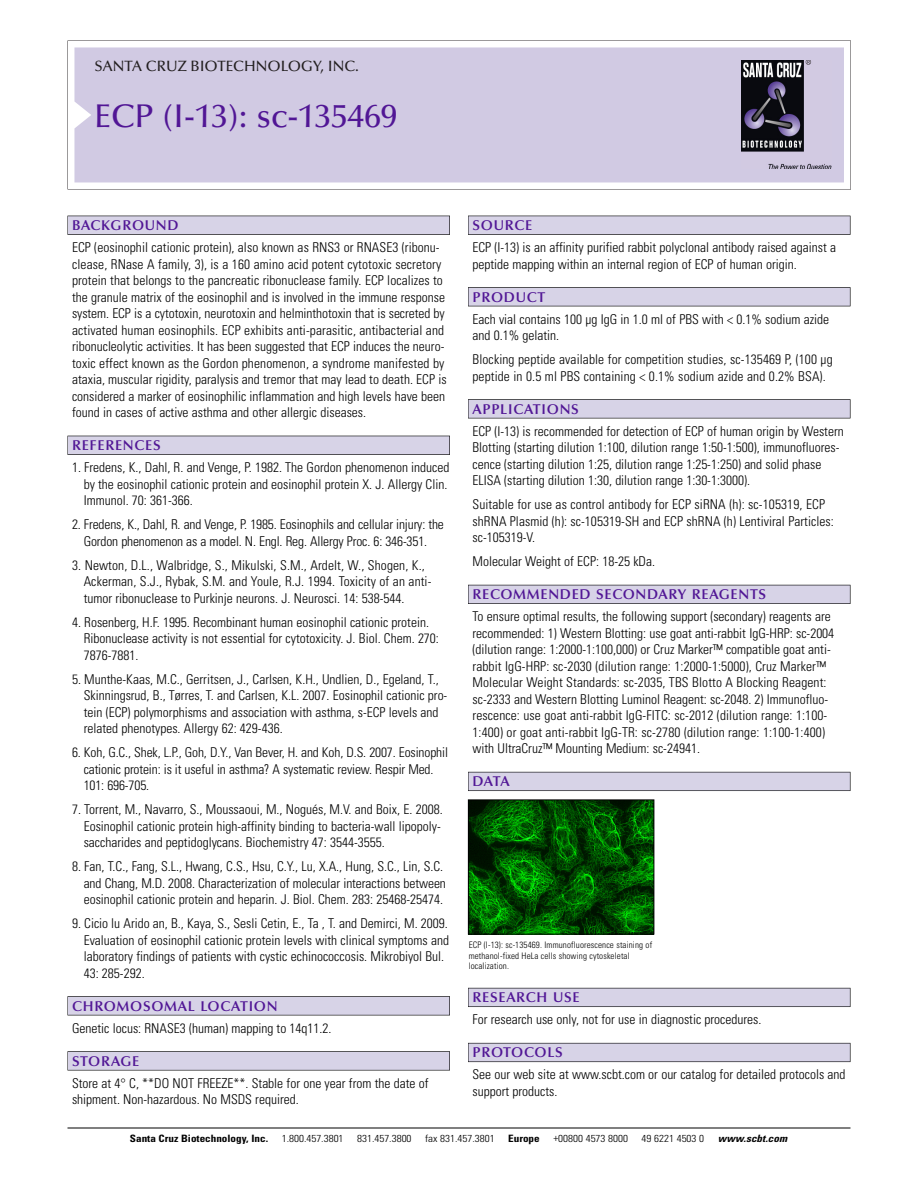
<style>
.page{position:relative;width:918px;height:1188px;background:#fff}
.page>*{position:absolute;margin:0;border:0;box-sizing:border-box;transform-origin:0 0}
.t1{font:500 33px "Optima";color:#511695}
.t2{font:500 15px "Optima";color:#231f20}
.t3{font:600 14.25px "Optima";letter-spacing:.05em;color:#511695}
.t4{font:300 condensed 13.5px/16.5px "Univers";color:#000}
.t5{font:300 condensed 10.2px "Univers";color:#000;scale:1.1 1}
.t6{font:700 condensed 10.2px "Univers";color:#000;scale:1.1 1}
.t7{font:italic 700 condensed 10.2px "Univers";letter-spacing:.005em;color:#000;scale:1.1 1}
.t8{font:300 condensed 9px/10.5px "Univers";letter-spacing:.015em;color:#000}
</style>
<div class="page">
<svg style="left:68px;top:40px;width:783px;height:149px"></svg>
<div style="left:74px;top:47px;width:770px;height:135px;background:#d1cae3"></div>
<img style="left:741px;top:60px;width:90px;height:108px">
<div style="left:68px;top:216px;width:382px;height:19px;background:#525155"></div>
<div style="left:68px;top:216px;width:381px;height:18px;background:#d7d3e7"></div>
<div style="left:68px;top:436px;width:382px;height:19px;background:#515055"></div>
<div style="left:68px;top:436px;width:381px;height:18px;background:#d7d3e7"></div>
<div style="left:68px;top:996px;width:382px;height:19px;background:#545357"></div>
<div style="left:68px;top:997px;width:381px;height:18px;background:#d7d3e7"></div>
<div style="left:68px;top:1051px;width:382px;height:19px;background:#575759"></div>
<div style="left:68px;top:1052px;width:381px;height:18px;background:#d7d3e7"></div>
<div style="left:468px;top:216px;width:382px;height:19px;background:#525155"></div>
<div style="left:468px;top:216px;width:382px;height:18px;background:#d7d3e7"></div>
<div style="left:468px;top:287px;width:382px;height:19px;background:#525155"></div>
<div style="left:468px;top:288px;width:382px;height:18px;background:#d7d3e7"></div>
<div style="left:468px;top:399px;width:382px;height:19px;background:#545357"></div>
<div style="left:468px;top:400px;width:382px;height:18px;background:#d7d3e7"></div>
<div style="left:468px;top:585px;width:382px;height:19px;background:#54535a"></div>
<div style="left:468px;top:585px;width:382px;height:18px;background:#d7d3e7"></div>
<div style="left:468px;top:772px;width:382px;height:19px;background:#5b5a62"></div>
<div style="left:468px;top:772px;width:382px;height:18px;background:#d7d3e7"></div>
<div style="left:468px;top:988px;width:382px;height:19px;background:#5b5a62"></div>
<div style="left:468px;top:988px;width:382px;height:18px;background:#d7d3e7"></div>
<div style="left:468px;top:1043px;width:382px;height:19px;background:#66646e"></div>
<div style="left:468px;top:1043px;width:382px;height:18px;background:#d7d3e7"></div>
<hr style="left:68px;top:1128px;width:782px;height:1px;background:#000">
<img style="left:470px;top:802px;width:182px;height:130px">
<div style="left:468px;top:800px;width:186px;height:134px;border:1px solid #000"></div>
<p class="t2" style="left:94px;top:61px;width:266px">SANTA CRUZ BIOTECHNOLOGY, INC.</p>
<h1 class="t1" style="left:94px;top:103px;width:304px">ECP (I-13): sc-135469</h1>
<p class="t3" style="left:72px;top:219px;width:108px">BACKGROUND</p>
<p class="t4" style="left:72px;top:240px;width:376px">ECP (eosinophil cationic protein), also known as RNS3 or RNASE3 (ribonu&shy;clease, RNase A family, 3), is a 160 amino acid potent cytotoxic secretory protein that belongs to the pancreatic ribonuclease family. ECP localizes to the granule matrix of the eosinophil and is involved in the immune response system. ECP is a cytotoxin, neurotoxin and helminthotoxin that is secreted by activated human eosinophils. ECP exhibits anti-parasitic, antibacterial and ribonucleolytic activities. It has been suggested that ECP induces the neuro&shy;toxic effect known as the Gordon phenomenon, a syndrome manifested by ataxia, muscular rigidity, paralysis and tremor that may lead to death. ECP is considered a marker of eosinophilic inflammation and high levels have been found in cases of active asthma and other allergic diseases.</p>
<p class="t3" style="left:72px;top:440px;width:90px">REFERENCES</p>
<p class="t4" style="left:84px;top:460px;width:367px;text-indent:-12px">1. Fredens, K., Dahl, R. and Venge, P. 1982. The Gordon phenomenon induced by the eosinophil cationic protein and eosinophil protein X. J. Allergy Clin.<br>Immunol. 70: 361-366.</p>
<p class="t4" style="left:72px;top:517px;width:373px;text-align:center">2. Fredens, K., Dahl, R. and Venge, P. 1985. Eosinophils and cellular injury: the<br>Gordon phenomenon as a model. N. Engl. Reg. Allergy Proc. 6: 346-351.</p>
<p class="t4" style="left:84px;top:558px;width:349px;text-indent:-12px">3. Newton, D.L., Walbridge, S., Mikulski, S.M., Ardelt, W., Shogen, K.,<br>Ackerman, S.J., Rybak, S.M. and Youle, R.J. 1994. Toxicity of an anti&shy;tumor ribonuclease to Purkinje neurons. J. Neurosci. 14: 538-544.</p>
<p class="t4" style="left:84px;top:615px;width:357px;text-indent:-12px">4. Rosenberg, H.F. 1995. Recombinant human eosinophil cationic protein.<br>Ribonuclease activity is not essential for cytotoxicity. J. Biol. Chem. 270:<br>7876-7881.</p>
<p class="t4" style="left:84px;top:672px;width:365px;text-indent:-12px">5. Munthe-Kaas, M.C., Gerritsen, J., Carlsen, K.H., Undlien, D., Egeland, T., Skinningsrud, B., Tørres, T. and Carlsen, K.L. 2007. Eosinophil cationic pro&shy;tein (ECP) polymorphisms and association with asthma, s-ECP levels and related phenotypes. Allergy 62: 429-436.</p>
<p class="t4" style="left:84px;top:745px;width:366px;text-indent:-12px">6. Koh, G.C., Shek, L.P., Goh, D.Y., Van Bever, H. and Koh, D.S. 2007. Eosinophil cationic protein: is it useful in asthma? A systematic review. Respir Med.<br>101: 696-705.</p>
<p class="t4" style="left:84px;top:802px;width:360px;text-indent:-12px">7. Torrent, M., Navarro, S., Moussaoui, M., Nogués, M.V. and Boix, E. 2008.<br>Eosinophil cationic protein high-affinity binding to bacteria-wall lipopoly&shy;saccharides and peptidoglycans. Biochemistry 47: 3544-3555.</p>
<p class="t4" style="left:84px;top:859px;width:364px;text-indent:-12px">8. Fan, T.C., Fang, S.L., Hwang, C.S., Hsu, C.Y., Lu, X.A., Hung, S.C., Lin, S.C. and Chang, M.D. 2008. Characterization of molecular interactions between eosinophil cationic protein and heparin. J. Biol. Chem. 283: 25468-25474.</p>
<p class="t4" style="left:84px;top:916px;width:367px;text-indent:-12px">9. Cicio lu Arido an, B., Kaya, S., Sesli Cetin, E., Ta , T. and Demirci, M. 2009.<br>Evaluation of eosinophil cationic protein levels with clinical symptoms and laboratory findings of patients with cystic echinococcosis. Mikrobiyol Bul.<br>43: 285-292.</p>
<p class="t3" style="left:72px;top:1000px;width:207px">CHROMOSOMAL LOCATION</p>
<p class="t4" style="left:72px;top:1021px;width:261px">Genetic locus: RNASE3 (human) mapping to 14q11.2.</p>
<p class="t3" style="left:72px;top:1055px;width:69px">STORAGE</p>
<p class="t4" style="left:72px;top:1076px;width:358px">Store at 4° C, **DO NOT FREEZE**. Stable for one year from the date of shipment. Non-hazardous. No MSDS required.</p>
<p class="t3" style="left:473px;top:219px;width:61px">SOURCE</p>
<p class="t4" style="left:473px;top:240px;width:365px">ECP (I-13) is an affinity purified rabbit polyclonal antibody raised against a peptide mapping within an internal region of ECP of human origin.</p>
<p class="t3" style="left:473px;top:291px;width:74px">PRODUCT</p>
<p class="t4" style="left:473px;top:312px;width:358px">Each vial contains 100 µg IgG in 1.0 ml of PBS with &lt; 0.1% sodium azide and 0.1% gelatin.</p>
<p class="t4" style="left:473px;top:352px;width:362px">Blocking peptide available for competition studies, sc-135469 P, (100 µg peptide in 0.5 ml PBS containing &lt; 0.1% sodium azide and 0.2% BSA).</p>
<p class="t3" style="left:473px;top:403px;width:108px">APPLICATIONS</p>
<p class="t4" style="left:473px;top:424px;width:373px">ECP (I-13) is recommended for detection of ECP of human origin by Western Blotting (starting dilution 1:100, dilution range 1:50-1:500), immunofluores&shy;cence (starting dilution 1:25, dilution range 1:25-1:250) and solid phase ELISA (starting dilution 1:30, dilution range 1:30-1:3000).</p>
<p class="t4" style="left:473px;top:497px;width:363px">Suitable for use as control antibody for ECP siRNA (h): sc-105319, ECP shRNA Plasmid (h): sc-105319-SH and ECP shRNA (h) Lentiviral Particles: sc-105319-V.</p>
<p class="t4" style="left:473px;top:554px;width:184px">Molecular Weight of ECP: 18-25 kDa.</p>
<p class="t3" style="left:473px;top:589px;width:295px">RECOMMENDED SECONDARY REAGENTS</p>
<p class="t4" style="left:473px;top:609px;width:363px">To ensure optimal results, the following support (secondary) reagents are recommended: 1) Western Blotting: use goat anti-rabbit IgG-HRP: sc-2004 (dilution range: 1:2000-1:100,000) or Cruz Marker™ compatible goat anti&shy;rabbit IgG-HRP: sc-2030 (dilution range: 1:2000-1:5000), Cruz Marker™ Molecular Weight Standards: sc-2035, TBS Blotto A Blocking Reagent: sc-2333 and Western Blotting Luminol Reagent: sc-2048. 2) Immunofluo&shy;rescence: use goat anti-rabbit IgG-FITC: sc-2012 (dilution range: 1:100- 1:400) or goat anti-rabbit IgG-TR: sc-2780 (dilution range: 1:100-1:400) with UltraCruz™ Mounting Medium: sc-24941.</p>
<p class="t3" style="left:473px;top:776px;width:39px">DATA</p>
<p class="t8" style="left:469px;top:941px;width:185px">ECP (I-13): sc-135469. Immunofluorescence staining of methanol-fixed HeLa cells showing cytoskeletal localization.</p>
<p class="t3" style="left:473px;top:992px;width:109px">RESEARCH USE</p>
<p class="t4" style="left:473px;top:1012px;width:290px">For research use only, not for use in diagnostic procedures.</p>
<p class="t3" style="left:473px;top:1047px;width:92px">PROTOCOLS</p>
<p class="t4" style="left:473px;top:1067px;width:375px">See our web site at www.scbt.com or our catalog for detailed protocols and support products.</p>
<p class="t6" style="left:130px;top:1135px;width:127px">Santa Cruz Biotechnology, Inc.</p>
<p class="t5" style="left:282px;top:1135px;width:58px">1.800.457.3801</p>
<p class="t5" style="left:357px;top:1135px;width:51px">831.457.3800</p>
<p class="t5" style="left:425px;top:1135px;width:65px">fax 831.457.3801</p>
<p class="t6" style="left:508px;top:1135px;width:30px">Europe</p>
<p class="t5" style="left:553px;top:1135px;width:69px">+00800 4573 8000</p>
<p class="t5" style="left:642px;top:1135px;width:58px">49 6221 4503 0</p>
<p class="t7" style="left:718px;top:1135px;width:64px">www.scbt.com</p>
</div>
